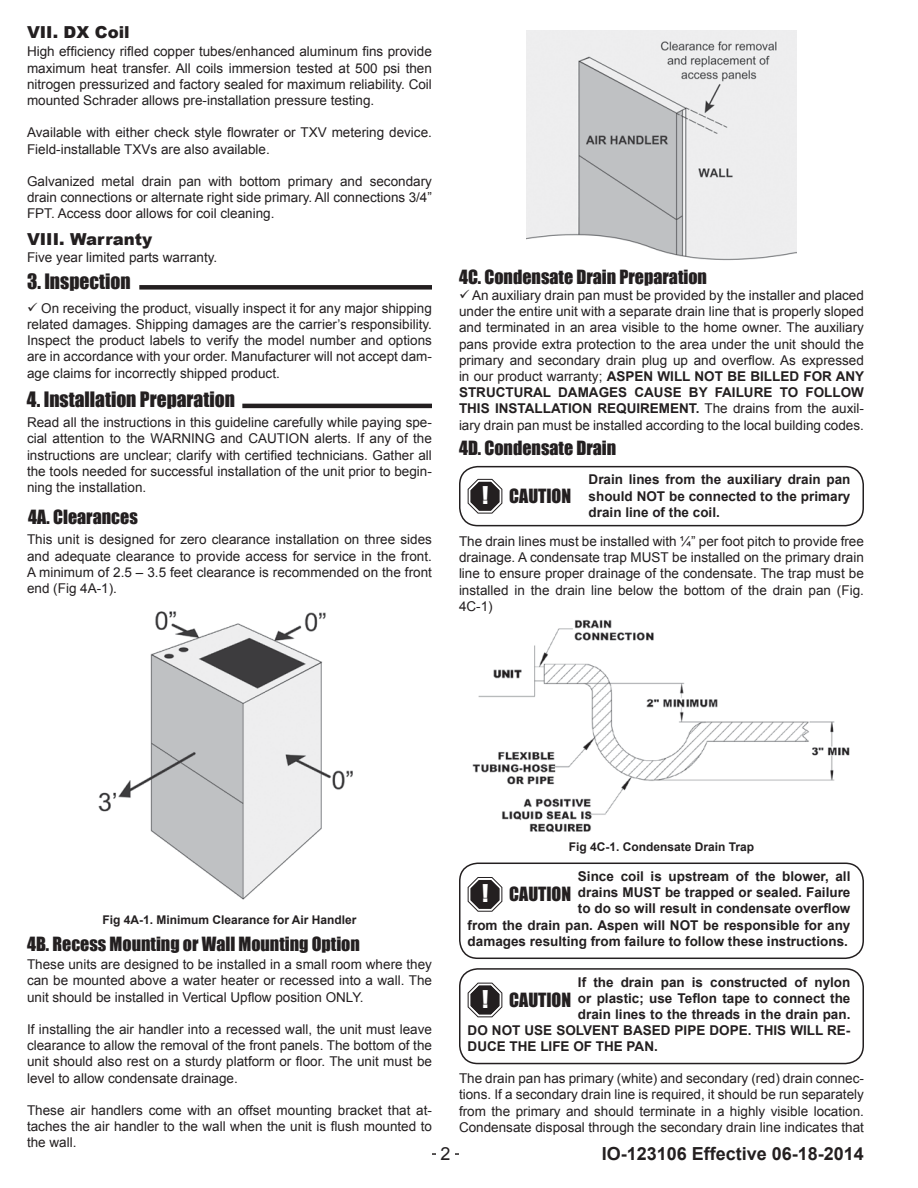
<style>
.page{position:relative;width:918px;height:1188px;background:#fff}
.page>*{position:absolute;margin:0;border:0;box-sizing:border-box;transform-origin:0 0}
.t1{font:19.5px "Impact";color:#231f20}
.t2{font:18px "Impact";color:#231f20}
.t3{font:700 18px "Arial";color:#231f20}
.t4{font:18px "Arial";color:#231f20}
.t5{font:900 16.5px "Arial";color:#231f20}
.t6{font:13.5px/16.2px "Arial";color:#231f20;text-align:justify}
.t7{font:700 13.5px/16.2px "Arial";color:#231f20;text-align:right}
.t8{font:700 12px "Arial";color:#231f20}
.s1{font-weight:700}
.s2{font-size:22.5px;color:#fff}
</style>
<div class="page">
<hr style="left:432px;top:1153px;width:27px;height:2px;background:#231f20">
<div style="left:437px;top:1146px;width:18px;height:15px;background:#fff"></div>
<hr style="left:242px;top:404px;width:190px;height:4px;background:#231f20">
<img style="left:473px;top:620px;width:377px;height:213px">
<div style="left:459px;top:863px;width:405px;height:96px;border:2px solid #231f20;border-radius:18px"></div>
<svg style="left:467px;top:877px;width:36px;height:35px"></svg>
<div style="left:471px;top:880px;width:28px;height:29px;border:3px solid #231f20;border-radius:8px"></div>
<img style="left:98px;top:611px;width:255px;height:289px">
<img style="left:527px;top:31px;width:269px;height:230px">
<div style="left:139px;top:285px;width:293px;height:5px;background:#231f20"></div>
<div style="left:459px;top:466px;width:405px;height:60px;border:2px solid #231f20;border-radius:18px"></div>
<svg style="left:467px;top:478px;width:36px;height:36px"></svg>
<div style="left:471px;top:482px;width:28px;height:29px;border:3px solid #231f20;border-radius:8px"></div>
<div style="left:459px;top:968px;width:405px;height:96px;border:2px solid #231f20;border-radius:18px"></div>
<svg style="left:467px;top:982px;width:36px;height:36px"></svg>
<div style="left:471px;top:986px;width:28px;height:28px;border:3px solid #231f20;border-radius:8px"></div>
<p class="t5" style="left:27px;top:21px;width:104px">VII. DX Coil</p>
<p class="t6" style="left:27px;top:44px;width:406px">High efficiency rifled copper tubes/enhanced aluminum fins provide maximum heat transfer. All coils immersion tested at 500 psi then nitrogen pressurized and factory sealed for maximum reliability. Coil mounted Schrader allows pre-installation pressure testing.</p>
<p class="t6" style="left:27px;top:125px;width:406px">Available with either check style flowrater or TXV metering device.<br>Field-installable TXVs are also available.</p>
<p class="t6" style="left:27px;top:173px;width:406px">Galvanized metal drain pan with bottom primary and secondary drain connections or alternate right side primary. All connections 3/4” FPT. Access door allows for coil cleaning.</p>
<p class="t6" style="left:27px;top:249px;width:192px">Five year limited parts warranty.</p>
<p class="t5" style="left:27px;top:227px;width:127px">VIII. Warranty</p>
<h1 class="t1" style="left:27px;top:266px;width:105px">3. Inspection</h1>
<p class="t6" style="left:27px;top:300px;width:406px">✓ On receiving the product, visually inspect it for any major shipping related damages. Shipping damages are the carrier’s responsibility.<br>Inspect the product labels to verify the model number and options are in accordance with your order. Manufacturer will not accept dam&shy;age claims for incorrectly shipped product.</p>
<h1 class="t1" style="left:27px;top:384px;width:209px">4. Installation Preparation</h1>
<p class="t6" style="left:27px;top:414px;width:406px">Read all the instructions in this guideline carefully while paying spe&shy;cial attention to the WARNING and CAUTION alerts. If any of the instructions are unclear; clarify with certified technicians. Gather all the tools needed for successful installation of the unit prior to begin&shy;ning the installation.</p>
<p class="t6" style="left:27px;top:531px;width:406px">This unit is designed for zero clearance installation on three sides and adequate clearance to provide access for service in the front.<br>A minimum of 2.5 – 3.5 feet clearance is recommended on the front end (Fig 4A-1).</p>
<h2 class="t2" style="left:28px;top:503px;width:111px">4A. Clearances</h2>
<h2 class="t2" style="left:459px;top:263px;width:250px">4C. Condensate Drain Preparation</h2>
<p class="t6" style="left:459px;top:287px;width:407px">✓ An auxiliary drain pan must be provided by the installer and placed under the entire unit with a separate drain line that is properly sloped and terminated in an area visible to the home owner. The auxiliary pans provide extra protection to the area under the unit should the primary and secondary drain plug up and overflow. As expressed in our product warranty; <span class="s1">ASPEN WILL NOT BE BILLED FOR ANY STRUCTURAL DAMAGES CAUSE BY FAILURE TO FOLLOW THIS INSTALLATION REQUIREMENT.</span> The drains from the auxil&shy;iary drain pan must be installed according to the local building codes.</p>
<h2 class="t2" style="left:459px;top:434px;width:159px">4D. Condensate Drain</h2>
<h2 class="t2" style="left:482px;top:482px;width:91px"><span class="s2">!</span> CAUTION</h2>
<p class="t7" style="left:589px;top:472px;width:263px;text-align:justify">Drain lines from the auxiliary drain pan should NOT be connected to the primary drain line of the coil.</p>
<p class="t6" style="left:459px;top:533px;width:406px">The drain lines must be installed with ¼” per foot pitch to provide free drainage. A condensate trap MUST be installed on the primary drain line to ensure proper drainage of the condensate. The trap must be installed in the drain line below the bottom of the drain pan (Fig.<br>4C-1)</p>
<p class="t8" style="left:102px;top:912px;width:256px">Fig 4A-1. Minimum Clearance for Air Handler</p>
<h2 class="t2" style="left:27px;top:930px;width:334px">4B. Recess Mounting or Wall Mounting Option</h2>
<p class="t6" style="left:27px;top:956px;width:407px">These units are designed to be installed in a small room where they can be mounted above a water heater or recessed into a wall. The unit should be installed in Vertical Upflow position ONLY.</p>
<p class="t6" style="left:27px;top:1021px;width:406px">If installing the air handler into a recessed wall, the unit must leave clearance to allow the removal of the front panels. The bottom of the unit should also rest on a sturdy platform or floor. The unit must be level to allow condensate drainage.</p>
<p class="t6" style="left:27px;top:1102px;width:406px">These air handlers come with an offset mounting bracket that at&shy;taches the air handler to the wall when the unit is flush mounted to the wall.</p>
<p class="t8" style="left:569px;top:838px;width:187px">Fig 4C-1. Condensate Drain Trap</p>
<p class="t7" style="left:468px;top:868px;width:384px">Since coil is upstream of the blower, all<br>drains MUST be trapped or sealed. Failure<br>to do so will result in condensate overflow<br>from the drain pan. Aspen will NOT be responsible for any damages resulting from failure to follow these instructions.</p>
<h2 class="t2" style="left:482px;top:880px;width:91px"><span class="s2">!</span> CAUTION</h2>
<p class="t7" style="left:578px;top:974px;width:274px">If the drain pan is constructed of nylon</p>
<p class="t7" style="left:578px;top:990px;width:274px">or plastic; use Teflon tape to connect the</p>
<p class="t7" style="left:578px;top:1006px;width:274px">drain lines to the threads in the drain pan.</p>
<p class="t7" style="left:468px;top:1023px;width:384px">DO NOT USE SOLVENT BASED PIPE DOPE. THIS WILL RE-</p>
<p class="t7" style="left:468px;top:1039px;width:192px">DUCE THE LIFE OF THE PAN.</p>
<h2 class="t2" style="left:482px;top:986px;width:91px"><span class="s2">!</span> CAUTION</h2>
<p class="t6" style="left:459px;top:1070px;width:406px">The drain pan has primary (white) and secondary (red) drain connec&shy;tions. If a secondary drain line is required, it should be run separately from the primary and should terminate in a highly visible location.<br>Condensate disposal through the secondary drain line indicates that</p>
<h2 class="t4" style="left:440px;top:1141px;width:12px">2</h2>
<h2 class="t3" style="left:602px;top:1141px;width:264px">IO-123106 Effective 06-18-2014</h2>
</div>
